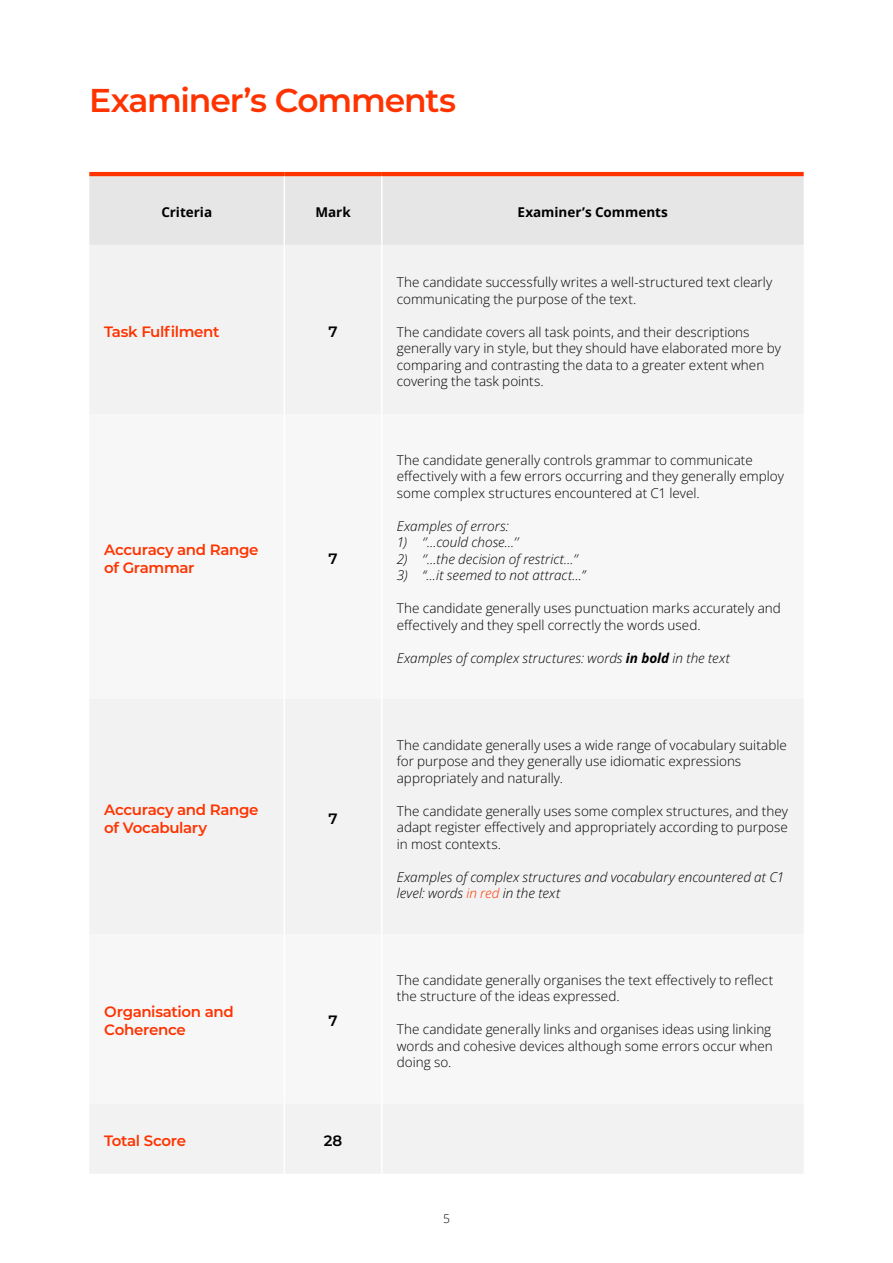
<style>
.page{position:relative;width:893px;height:1263px;background:#fff}
.page>*{position:absolute;margin:0;border:0;box-sizing:border-box;transform-origin:0 0}
.t1{font:600 33px "Montserrat";letter-spacing:-.035em;color:#f30}
.t2{font:600 15px/18px "Montserrat";letter-spacing:-.025em;color:#f30}
.t3{font:600 15px "Montserrat";color:#000}
.t4{font:300 13.5px/16.5px "Open Sans";color:#000}
.t5{font:italic 300 13.5px/16.5px "Open Sans";color:#000}
.t6{font:700 13.5px "Open Sans";letter-spacing:-.005em;color:#000}
.t7{font:300 12px "Open Sans";color:#000}
.s1{font-weight:700}
.s2{color:#f30}
</style>
<div class="page">
<div style="left:89px;top:176px;width:715px;height:69px;background:#e6e6e6"></div>
<div style="left:90px;top:245px;width:713px;height:928px;background:#f2f2f2"></div>
<svg style="left:90px;top:414px;width:713px;height:689px"></svg>
<hr style="left:284px;top:176px;width:1px;height:69px;background:#fff">
<hr style="left:381px;top:176px;width:2px;height:69px;background:#fff">
<hr style="left:284px;top:245px;width:1px;height:169px;background:#fff">
<hr style="left:381px;top:245px;width:2px;height:169px;background:#fff">
<hr style="left:284px;top:414px;width:1px;height:285px;background:#fff">
<hr style="left:381px;top:414px;width:2px;height:285px;background:#fff">
<hr style="left:284px;top:699px;width:1px;height:235px;background:#fff">
<hr style="left:381px;top:699px;width:2px;height:235px;background:#fff">
<hr style="left:284px;top:934px;width:1px;height:169px;background:#fff">
<hr style="left:381px;top:934px;width:2px;height:169px;background:#fff">
<hr style="left:284px;top:1103px;width:1px;height:71px;background:#fff">
<hr style="left:381px;top:1103px;width:2px;height:71px;background:#fff">
<hr style="left:89px;top:172px;width:195px;height:4px;background:#f30">
<hr style="left:284px;top:172px;width:98px;height:4px;background:#f30">
<hr style="left:382px;top:172px;width:422px;height:4px;background:#f30">
<h1 class="t1" style="left:89px;top:77px;width:368px">Examiner’s Comments</h1>
<p class="t6" style="left:161px;top:203px;width:52px">Criteria</p>
<p class="t6" style="left:315px;top:203px;width:37px">Mark</p>
<p class="t6" style="left:518px;top:203px;width:152px">Examiner’s Comments</p>
<p class="t2" style="left:104px;top:322px;width:117px">Task Fulfilment</p>
<p class="t3" style="left:328px;top:321px;width:11px">7</p>
<p class="t2" style="left:104px;top:540px;width:156px">Accuracy and Range of Grammar</p>
<p class="t3" style="left:328px;top:548px;width:11px">7</p>
<p class="t2" style="left:104px;top:800px;width:156px">Accuracy and Range of Vocabulary</p>
<p class="t3" style="left:328px;top:808px;width:11px">7</p>
<p class="t2" style="left:104px;top:1002px;width:131px">Organisation and<br>Coherence</p>
<p class="t3" style="left:328px;top:1010px;width:11px">7</p>
<p class="t2" style="left:104px;top:1131px;width:83px">Total Score</p>
<p class="t3" style="left:324px;top:1130px;width:20px">28</p>
<p class="t4" style="left:397px;top:274px;width:377px">The candidate successfully writes a well-structured text clearly communicating the purpose of the text.</p>
<p class="t4" style="left:397px;top:323px;width:386px">The candidate covers all task points, and their descriptions generally vary in style, but they should have elaborated more by comparing and contrasting the data to a greater extent when covering the task points.</p>
<p class="t4" style="left:397px;top:451px;width:389px">The candidate generally controls grammar to communicate effectively with a few errors occurring and they generally employ some complex structures encountered at C1 level.</p>
<p class="t5" style="left:397px;top:517px;width:113px">Examples of errors:</p>
<p class="t5" style="left:397px;top:534px;width:123px">1) ‘’…could chose…’’</p>
<p class="t5" style="left:397px;top:550px;width:183px">2) ‘’…the decision of restrict…’’</p>
<p class="t5" style="left:397px;top:567px;width:190px">3) “…it seemed to not attract…”</p>
<p class="t4" style="left:397px;top:600px;width:386px">The candidate generally uses punctuation marks accurately and effectively and they spell correctly the words used.</p>
<p class="t5" style="left:397px;top:649px;width:335px">Examples of complex structures: words <span class="s1">in bold</span> in the text</p>
<p class="t4" style="left:397px;top:736px;width:392px">The candidate generally uses a wide range of vocabulary suitable for purpose and they generally use idiomatic expressions appropriately and naturally.</p>
<p class="t4" style="left:397px;top:802px;width:393px;text-align:justify">The candidate generally uses some complex structures, and they adapt register effectively and appropriately according to purpose in most contexts.</p>
<p class="t5" style="left:397px;top:868px;width:389px">Examples of complex structures and vocabulary encountered at C1 level: words <span class="s2">in red</span> in the text</p>
<p class="t4" style="left:397px;top:971px;width:378px">The candidate generally organises the text effectively to reflect the structure of the ideas expressed.</p>
<p class="t4" style="left:397px;top:1021px;width:377px;text-align:justify">The candidate generally links and organises ideas using linking words and cohesive devices although some errors occur when doing so.</p>
<p class="t7" style="left:443px;top:1210px;width:8px">5</p>
</div>
